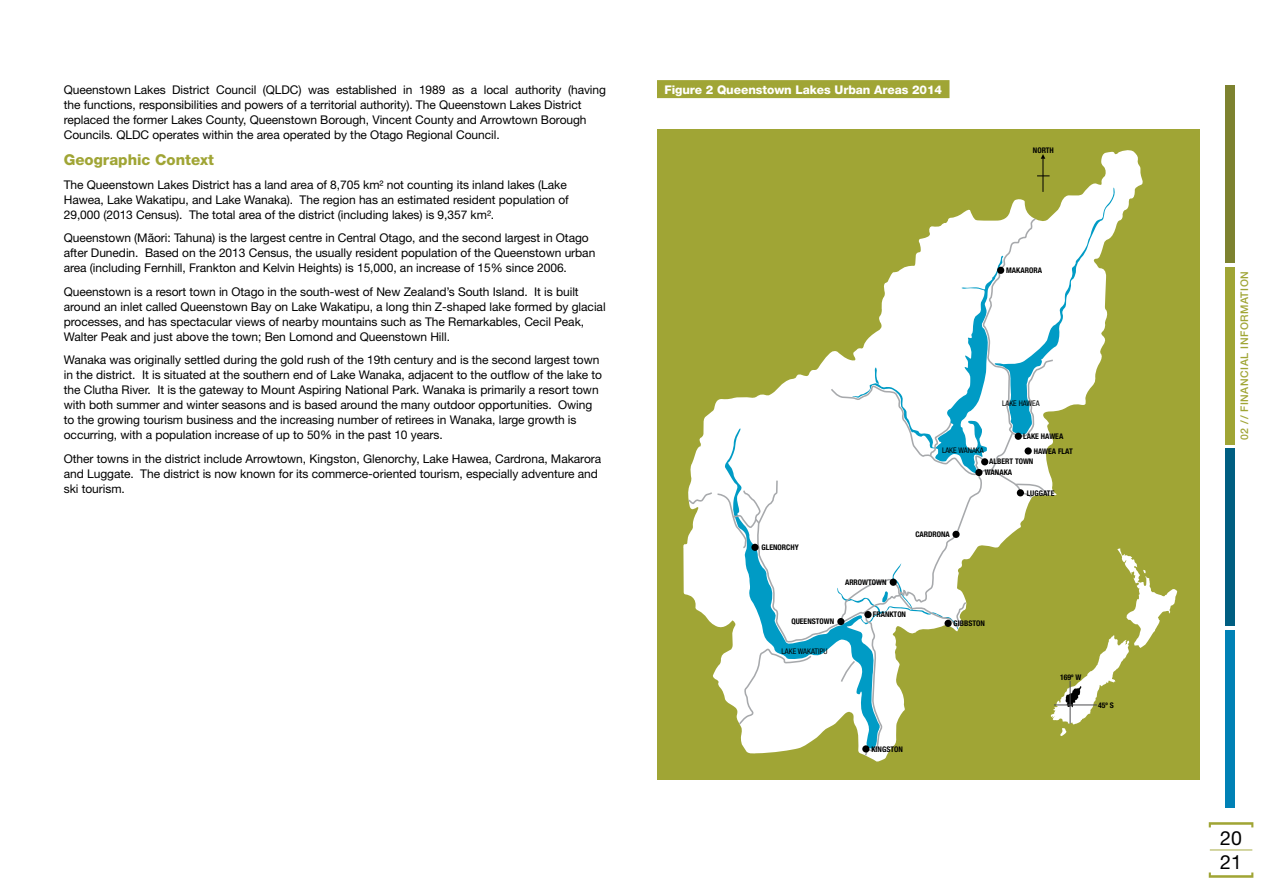
<style>
.page{position:relative;width:1263px;height:893px;background:#fff}
.page>*{position:absolute;margin:0;border:0;box-sizing:border-box;transform-origin:0 0}
.t1{font:19.5px/23.9px "Helvetica Neue LT Std";color:#000}
.t2{font:800 15px "Helvetica Neue LT Std";color:#a0a535}
.t3{font:12px/15px "Helvetica Neue LT Std";letter-spacing:-.005em;color:#000}
.t4{font:800 12px "Helvetica Neue LT Std";letter-spacing:-.005em;color:#fff}
.t5{font:500 10.5px "Helvetica Neue LT Std";letter-spacing:.05em;color:#a0a535}
.t6{font:700 condensed 7.8px "Helvetica Neue LT Std";color:#000}
.t7{font:condensed 7.8px "Helvetica Neue LT Std";color:#000}
</style>
<div class="page">
<div style="left:1225px;top:630px;width:10px;height:178px;background:#0081b5"></div>
<div style="left:1225px;top:449px;width:10px;height:177px;background:#005e81"></div>
<div style="left:1225px;top:267px;width:10px;height:177px;background:#a0a535"></div>
<div style="left:1225px;top:85px;width:10px;height:178px;background:#7d822f"></div>
<svg style="left:1209px;top:822px;width:44px;height:5px"></svg>
<svg style="left:1209px;top:872px;width:44px;height:6px"></svg>
<hr style="left:1210px;top:849px;width:42px;height:1px;background:#a0a535">
<div style="left:657px;top:80px;width:292px;height:18px;background:#a0a535"></div>
<div style="left:657px;top:129px;width:542px;height:650px;background:#a0a535"></div>
<svg style="left:683px;top:150px;width:460px;height:612px"></svg>
<svg style="left:723px;top:427px;width:114px;height:323px;background:#dce9dd"></svg>
<svg style="left:756px;top:386px;width:227px;height:257px;background:#edf5f4"></svg>
<svg style="left:687px;top:489px;width:74px;height:61px;background:#e5eeeb"></svg>
<svg style="left:738px;top:648px;width:75px;height:77px;background:#edf5f8"></svg>
<svg style="left:837px;top:560px;width:131px;height:197px"></svg>
<svg style="left:851px;top:187px;width:264px;height:312px"></svg>
<div style="left:751px;top:544px;width:8px;height:7px;background:#000;border-radius:50%"></div>
<div style="left:837px;top:618px;width:7px;height:7px;background:#000;border-radius:50%"></div>
<div style="left:890px;top:579px;width:7px;height:7px;background:#000;border-radius:50%"></div>
<div style="left:864px;top:611px;width:8px;height:7px;background:#000;border-radius:50%"></div>
<div style="left:944px;top:620px;width:8px;height:7px;background:#000;border-radius:50%"></div>
<div style="left:862px;top:745px;width:7px;height:7px;background:#000;border-radius:50%"></div>
<div style="left:952px;top:531px;width:8px;height:7px;background:#000;border-radius:50%"></div>
<div style="left:1017px;top:489px;width:7px;height:7px;background:#000;border-radius:50%"></div>
<div style="left:975px;top:469px;width:7px;height:7px;background:#000;border-radius:50%"></div>
<div style="left:981px;top:458px;width:7px;height:7px;background:#000;border-radius:50%"></div>
<div style="left:1024px;top:447px;width:8px;height:8px;background:#000;border-radius:50%"></div>
<div style="left:1015px;top:433px;width:7px;height:7px;background:#000;border-radius:50%"></div>
<div style="left:997px;top:267px;width:7px;height:7px;background:#000;border-radius:50%"></div>
<hr style="left:1042px;top:158px;width:1px;height:34px;background:#000">
<svg style="left:1037px;top:176px;width:12px;height:1px"></svg>
<svg style="left:1041px;top:154px;width:4px;height:5px"></svg>
<svg style="left:1051px;top:548px;width:126px;height:189px"></svg>
<hr style="left:1070px;top:681px;width:1px;height:43px;background:#4d4d4f">
<hr style="left:1054px;top:705px;width:43px;height:1px;background:#4d4d4f">
<p class="t3" style="left:64px;top:82px;width:544px">Queenstown Lakes District Council (QLDC) was established in 1989 as a local authority (having the functions, responsibilities and powers of a territorial authority). The Queenstown Lakes District replaced the former Lakes County, Queenstown Borough, Vincent County and Arrowtown Borough Councils. QLDC operates within the area operated by the Otago Regional Council.</p>
<p class="t2" style="left:64px;top:151px;width:152px">Geographic Context</p>
<p class="t3" style="left:64px;top:177px;width:506px">The Queenstown Lakes District has a land area of 8,705 km² not counting its inland lakes (Lake<br>Hawea, Lake Wakatipu, and Lake Wanaka). The region has an estimated resident population of<br>29,000 (2013 Census). The total area of the district (including lakes) is 9,357 km².</p>
<p class="t3" style="left:64px;top:230px;width:533px">Queenstown (Mãori: Tahuna) is the largest centre in Central Otago, and the second largest in Otago after Dunedin. Based on the 2013 Census, the usually resident population of the Queenstown urban area (including Fernhill, Frankton and Kelvin Heights) is 15,000, an increase of 15% since 2006.</p>
<p class="t3" style="left:64px;top:284px;width:543px">Queenstown is a resort town in Otago in the south-west of New Zealand’s South Island. It is built around an inlet called Queenstown Bay on Lake Wakatipu, a long thin Z-shaped lake formed by glacial processes, and has spectacular views of nearby mountains such as The Remarkables, Cecil Peak, Walter Peak and just above the town; Ben Lomond and Queenstown Hill.</p>
<p class="t3" style="left:64px;top:352px;width:540px">Wanaka was originally settled during the gold rush of the 19th century and is the second largest town in the district. It is situated at the southern end of Lake Wanaka, adjacent to the outflow of the lake to the Clutha River. It is the gateway to Mount Aspiring National Park. Wanaka is primarily a resort town with both summer and winter seasons and is based around the many outdoor opportunities. Owing to the growing tourism business and the increasing number of retirees in Wanaka, large growth is occurring, with a population increase of up to 50% in the past 10 years.</p>
<p class="t3" style="left:64px;top:451px;width:539px">Other towns in the district include Arrowtown, Kingston, Glenorchy, Lake Hawea, Cardrona, Makarora and Luggate. The district is now known for its commerce-oriented tourism, especially adventure and ski tourism.</p>
<p class="t7" style="left:573px;top:470px;width:43px">LAKE WANAKA</p>
<p class="t4" style="left:664px;top:82px;width:279px">Figure 2 Queenstown Lakes Urban Areas 2014</p>
<p class="t6" style="left:1033px;top:145px;width:22px">NORTH</p>
<p class="t6" style="left:1006px;top:266px;width:37px">MAKARORA</p>
<p class="t7" style="left:942px;top:446px;width:43px">LAKE WANAKA</p>
<p class="t7" style="left:1002px;top:399px;width:39px">LAKE HAWEA</p>
<p class="t6" style="left:1023px;top:432px;width:42px">LAKE HAWEA</p>
<p class="t6" style="left:1034px;top:447px;width:41px">HAWEA FLAT</p>
<p class="t6" style="left:989px;top:457px;width:46px">ALBERT TOWN</p>
<p class="t6" style="left:985px;top:468px;width:29px">WANAKA</p>
<p class="t6" style="left:1027px;top:488px;width:29px">LUGGATE</p>
<p class="t6" style="left:761px;top:542px;width:39px">GLENORCHY</p>
<p class="t6" style="left:915px;top:530px;width:36px">CARDRONA</p>
<p class="t6" style="left:791px;top:617px;width:44px">QUEENSTOWN</p>
<p class="t7" style="left:781px;top:646px;width:47px">LAKE WAKATIPU</p>
<p class="t6" style="left:845px;top:577px;width:43px">ARROWTOWN</p>
<p class="t6" style="left:873px;top:610px;width:35px">FRANKTON</p>
<p class="t6" style="left:954px;top:619px;width:33px">GIBBSTON</p>
<p class="t6" style="left:1060px;top:672px;width:23px">169º W</p>
<p class="t6" style="left:871px;top:744px;width:33px">KINGSTON</p>
<p class="t6" style="left:1098px;top:700px;width:17px">45º S</p>
<p class="t5" style="left:1238px;top:440px;width:169px;rotate:-90deg">02 // FINANCIAL INFORMATION</p>
<h1 class="t1" style="left:1220px;top:826px;width:23px">20<br>21</h1>
</div>
